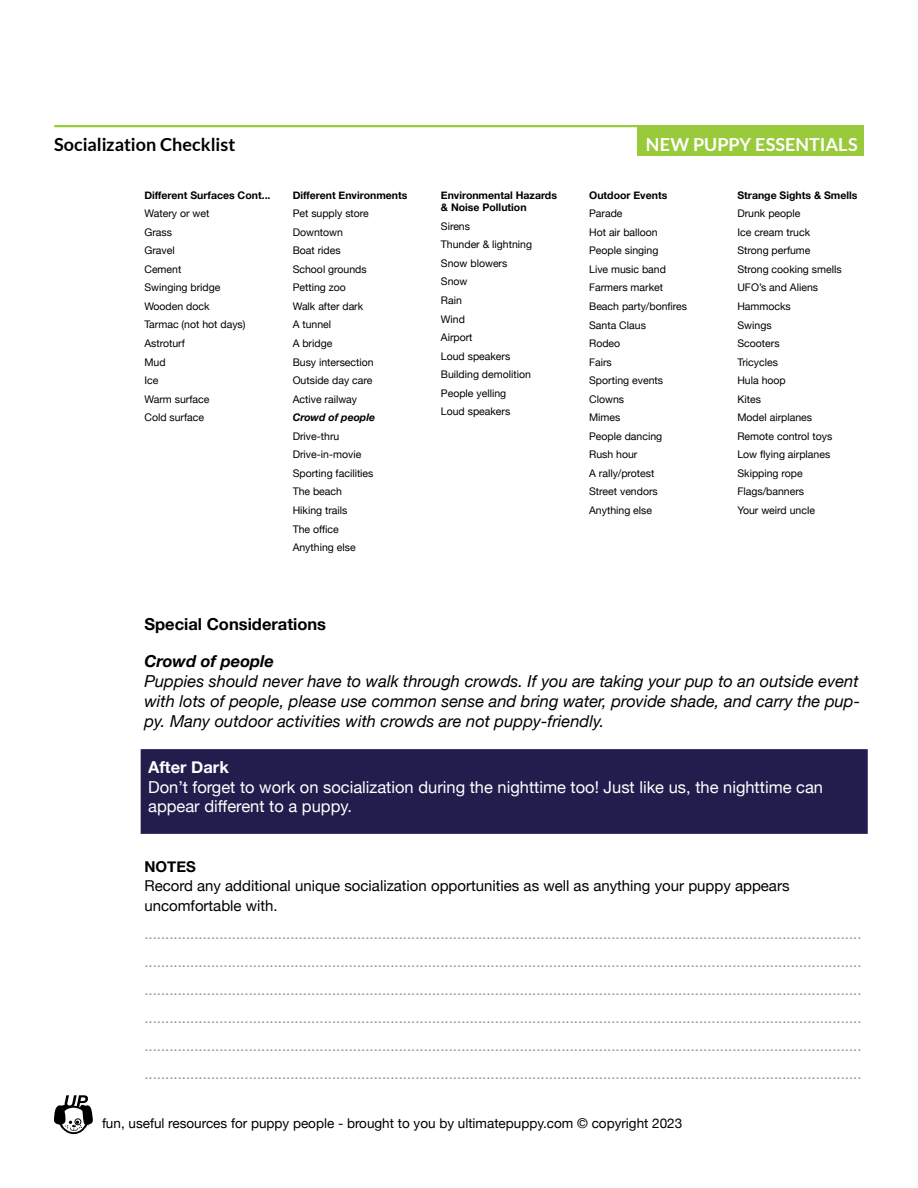
<style>
.page{position:relative;width:918px;height:1188px;background:#fff}
.page>*{position:absolute;margin:0;border:0;box-sizing:border-box;transform-origin:0 0}
.t1{font:700 18px "Lato";color:#000}
.t2{font:700 18px "Lato";letter-spacing:.005em;color:#fff}
.t3{font:italic 16.5px/19.8px "Helvetica Neue";color:#000;text-align:justify}
.t4{font:16.5px/19.8px "Helvetica Neue";color:#fff}
.t5{font:700 16.5px "Helvetica Neue";color:#000}
.t6{font:italic 700 16.5px "Helvetica Neue";color:#000}
.t7{font:700 16.5px "Helvetica Neue";color:#fff}
.t8{font:15px/28px "Helvetica Neue";color:#989897;text-align:justify}
.t9{font:15px/19.5px "Helvetica Neue";color:#000}
.t10{font:700 15px "Helvetica Neue";color:#000}
.t11{font:13.5px "Helvetica Neue";color:#000}
.t12{font:10.5px/18.6px "Helvetica Neue";color:#000}
.t13{font:700 10.5px/12.6px "Helvetica Neue";color:#000}
.t14{font:italic 700 10.5px "Helvetica Neue";color:#000}
</style>
<div class="page">
<hr style="left:54px;top:125px;width:810px;height:2px;background:#9aca3d">
<div style="left:637px;top:125px;width:227px;height:31px;background:#99ca3c"></div>
<div style="left:144px;top:753px;width:720px;height:77px;background:#221d4d"></div>
<div style="left:141px;top:749px;width:727px;height:85px;border:8px solid #221d4d"></div>
<svg style="left:54px;top:1095px;width:39px;height:39px"></svg>
<p class="t1" style="left:54px;top:134px;width:183px">Socialization Checklist</p>
<p class="t2" style="left:646px;top:134px;width:213px">NEW PUPPY ESSENTIALS</p>
<p class="t13" style="left:144px;top:189px;width:128px">Different Surfaces Cont...</p>
<p class="t12" style="left:144px;top:205px;width:103px">Watery or wet<br>Grass<br>Gravel<br>Cement<br>Swinging bridge<br>Wooden dock<br>Tarmac (not hot days)<br>Astroturf<br>Mud<br>Ice<br>Warm surface<br>Cold surface</p>
<p class="t13" style="left:293px;top:189px;width:116px">Different Environments</p>
<p class="t12" style="left:293px;top:205px;width:83px">Pet supply store<br>Downtown<br>Boat rides<br>School grounds<br>Petting zoo<br>Walk after dark<br>A tunnel<br>A bridge<br>Busy intersection<br>Outside day care<br>Active railway</p>
<p class="t14" style="left:293px;top:409px;width:84px">Crowd of people</p>
<p class="t12" style="left:293px;top:427px;width:82px">Drive-thru<br>Drive-in-movie<br>Sporting facilities<br>The beach<br>Hiking trails<br>The office<br>Anything else</p>
<p class="t13" style="left:441px;top:189px;width:118px">Environmental Hazards &amp; Noise Pollution</p>
<p class="t12" style="left:441px;top:217px;width:93px">Sirens<br>Thunder &amp; lightning<br>Snow blowers<br>Snow<br>Rain<br>Wind<br>Airport<br>Loud speakers<br>Building demolition<br>People yelling<br>Loud speakers</p>
<p class="t13" style="left:589px;top:189px;width:80px">Outdoor Events</p>
<p class="t12" style="left:589px;top:205px;width:100px">Parade<br>Hot air balloon<br>People singing<br>Live music band<br>Farmers market<br>Beach party/bonfires<br>Santa Claus<br>Rodeo<br>Fairs<br>Sporting events<br>Clowns<br>Mimes<br>People dancing<br>Rush hour<br>A rally/protest<br>Street vendors<br>Anything else</p>
<p class="t13" style="left:737px;top:189px;width:122px">Strange Sights &amp; Smells</p>
<p class="t12" style="left:737px;top:205px;width:106px">Drunk people<br>Ice cream truck<br>Strong perfume<br>Strong cooking smells<br>UFO’s and Aliens<br>Hammocks<br>Swings<br>Scooters<br>Tricycles<br>Hula hoop<br>Kites<br>Model airplanes<br>Remote control toys<br>Low flying airplanes<br>Skipping rope<br>Flags/banners<br>Your weird uncle</p>
<p class="t5" style="left:144px;top:612px;width:183px">Special Considerations</p>
<p class="t6" style="left:144px;top:648px;width:131px">Crowd of people</p>
<p class="t3" style="left:144px;top:672px;width:717px">Puppies should never have to walk through crowds. If you are taking your pup to an outside event with lots of people, please use common sense and bring water, provide shade, and carry the pup&shy;py. Many outdoor activities with crowds are not puppy-friendly.</p>
<p class="t7" style="left:148px;top:754px;width:82px">After Dark</p>
<p class="t4" style="left:148px;top:778px;width:676px">Don’t forget to work on socialization during the nighttime too! Just like us, the nighttime can appear different to a puppy.</p>
<p class="t10" style="left:144px;top:855px;width:53px">NOTES</p>
<p class="t9" style="left:144px;top:877px;width:647px">Record any additional unique socialization opportunities as well as anything your puppy appears uncomfortable with.</p>
<p class="t8" style="left:144px;top:920px;width:719px">............................................................................................................................................................................ ............................................................................................................................................................................ ............................................................................................................................................................................ ............................................................................................................................................................................ ............................................................................................................................................................................ ............................................................................................................................................................................</p>
<p class="t11" style="left:102px;top:1113px;width:582px">fun, useful resources for puppy people - brought to you by ultimatepuppy.com © copyright 2023</p>
</div>
